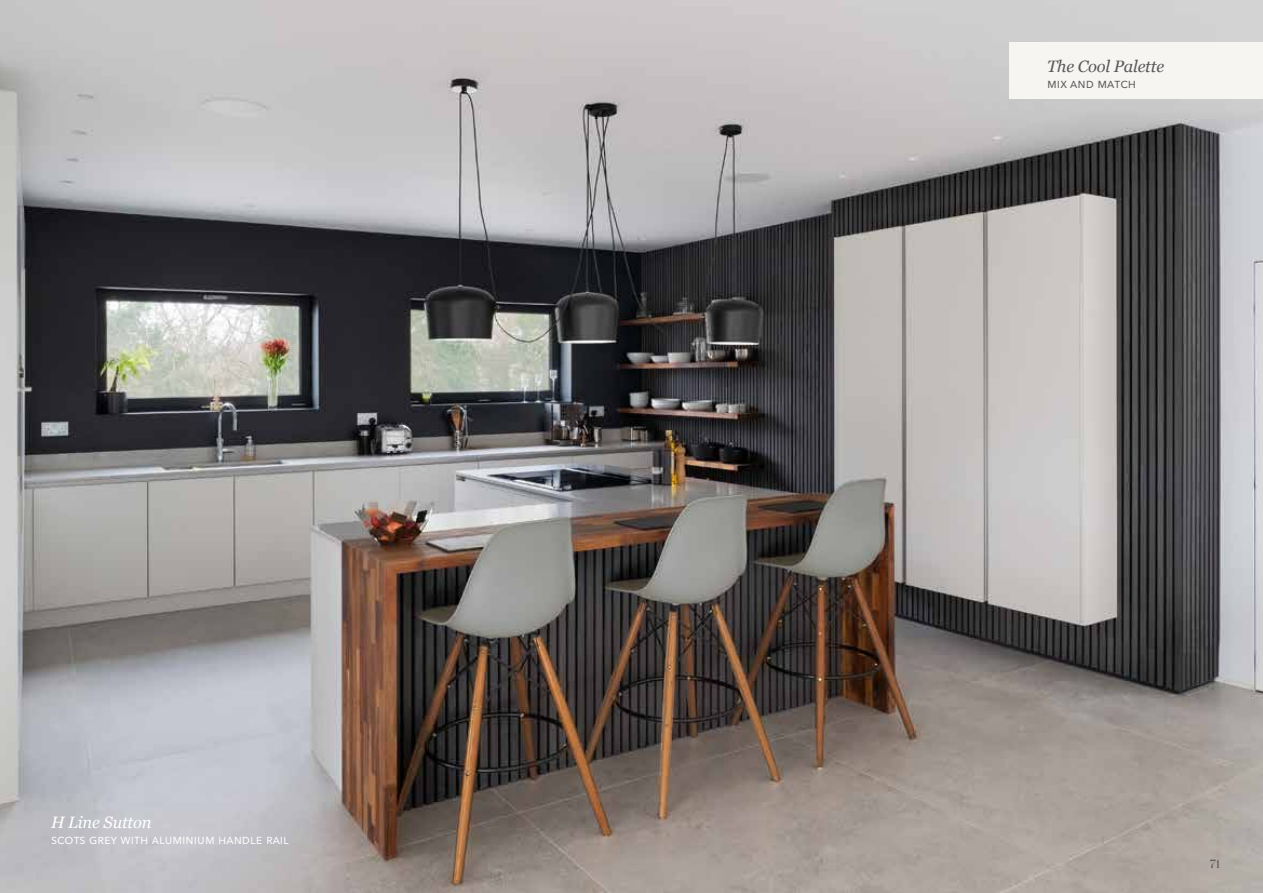
<style>
.page{position:relative;width:1263px;height:893px;background:#fff}
.page>*{position:absolute;margin:0;border:0;box-sizing:border-box;transform-origin:0 0}
.t1{font:italic 16.5px "Georgia";letter-spacing:-.01em;color:#58585a}
.t2{font:italic 16.5px "Georgia";letter-spacing:-.01em;color:#fff}
.t3{font:13.5px "Avenir Next LT Pro";color:#fff}
.t4{font:13.5px "Avenir Next LT Pro";color:#58585a}
.t5{font:12px "Ratio Modern";color:#58585a}
</style>
<div class="page">
<img style="left:0;top:0;width:1263px;height:893px">
<div style="left:1009px;top:42px;width:254px;height:57px;background:#f7f5f1"></div>
<p class="t2" style="left:51px;top:812px;width:102px">H Line Sutton</p>
<p class="t3" style="left:51px;top:831px;width:239px">scots grey with aluminium handle rail</p>
<p class="t1" style="left:1047px;top:56px;width:119px">The Cool Palette</p>
<p class="t4" style="left:1047px;top:75px;width:91px">mix and match</p>
<p class="t5" style="left:1210px;top:856px;width:12px">71</p>
</div>
